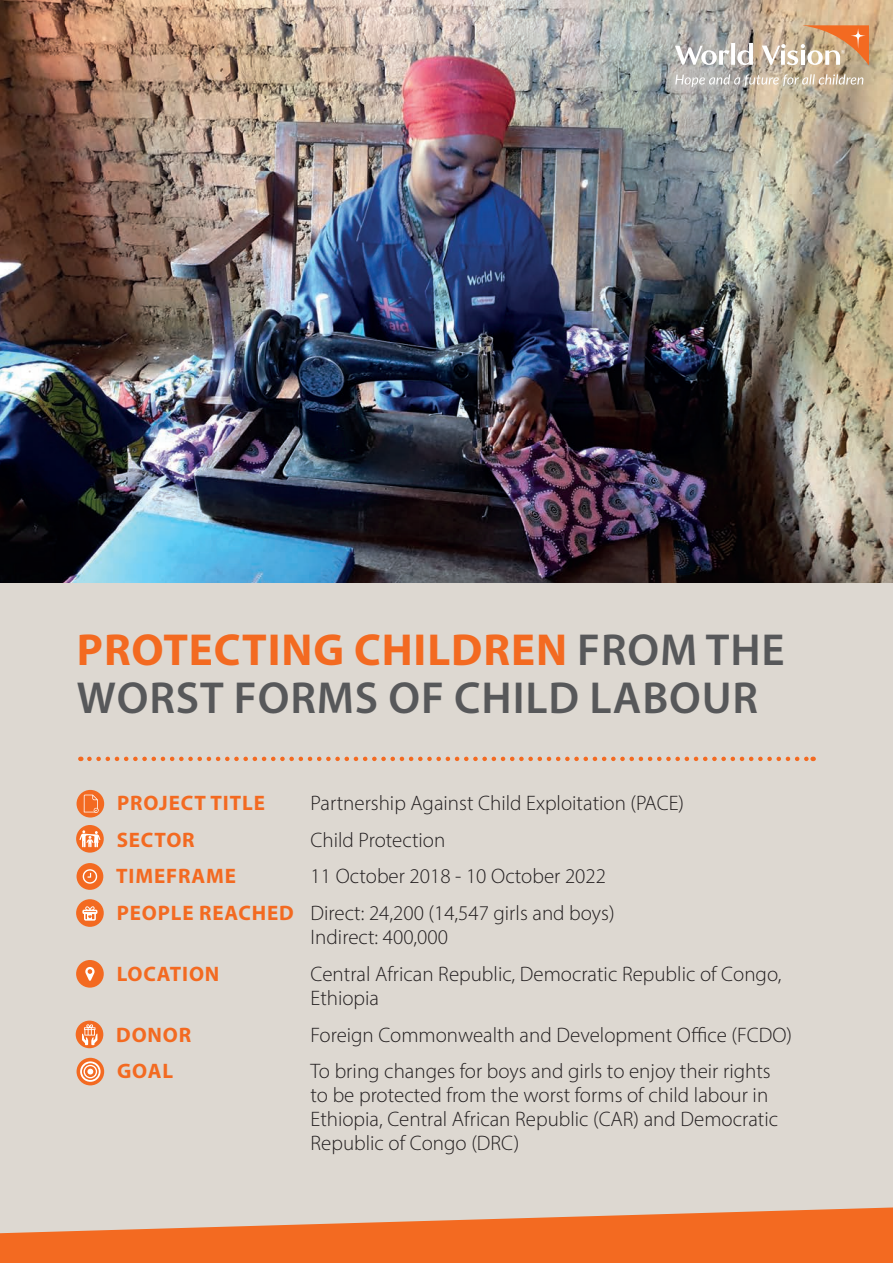
<style>
.page{position:relative;width:893px;height:1263px;background:#fff}
.page>*{position:absolute;margin:0;border:0;box-sizing:border-box;transform-origin:0 0}
.A_Head{font:600 45px/48px "Myriad Pro";letter-spacing:.02em;color:#57585a}
.t1{font:300 21px/24px "Myriad Pro";color:#231f20}
.t2{font:700 21px "Myriad Pro";letter-spacing:.04em;color:#f36a21}
.s1{font-weight:700;color:#f36a21}
</style>
<div class="page">
<div style="left:0;top:553px;width:893px;height:710px;background:#ddd8d1"></div>
<img style="left:0;top:0;width:893px;height:583px">
<svg style="left:675px;top:26px;width:194px;height:40px;background:#c8b09a"></svg>
<svg style="left:675px;top:74px;width:188px;height:13px;background:#c8beb0"></svg>
<svg style="left:0;top:1207px;width:893px;height:56px;fill:#f36a21"></svg>
<div style="left:77px;top:863px;width:26px;height:27px;background:#f36a21;border-radius:50%"></div>
<svg style="left:83px;top:869px;width:14px;height:15px"></svg>
<svg style="left:89px;top:757px;width:725px;height:4px"></svg>
<div style="left:76px;top:1020px;width:27px;height:28px;background:#f36a21;border-radius:50%"></div>
<svg style="left:82px;top:1024px;width:15px;height:21px"></svg>
<div style="left:77px;top:1058px;width:27px;height:27px;background:#f36a21;border-radius:50%"></div>
<svg style="left:80px;top:1061px;width:21px;height:21px"></svg>
<svg style="left:82px;top:1063px;width:17px;height:17px"></svg>
<svg style="left:84px;top:1065px;width:13px;height:13px"></svg>
<svg style="left:85px;top:1066px;width:11px;height:11px"></svg>
<svg style="left:87px;top:1069px;width:6px;height:5px"></svg>
<div style="left:77px;top:790px;width:27px;height:27px;background:#f36a21;border-radius:50%"></div>
<svg style="left:84px;top:795px;width:15px;height:18px"></svg>
<div style="left:76px;top:960px;width:28px;height:28px;background:#f36a21;border-radius:50%"></div>
<svg style="left:85px;top:967px;width:10px;height:14px"></svg>
<svg style="left:76px;top:825px;width:28px;height:28px"></svg>
<svg style="left:79px;top:830px;width:21px;height:17px"></svg>
<div style="left:76px;top:899px;width:28px;height:28px;background:#f36a21;border-radius:50%"></div>
<svg style="left:82px;top:906px;width:16px;height:15px"></svg>
<p class="A_Head" style="left:77px;top:625px;width:709px"><span class="s1">PROTECTING CHILDREN</span> FROM THE<br>WORST FORMS OF CHILD LABOUR</p>
<p class="t2" style="left:117px;top:789px;width:149px">PROJECT TITLE</p>
<p class="t1" style="left:311px;top:791px;width:375px">Partnership Against Child Exploitation (PACE)</p>
<p class="t2" style="left:117px;top:826px;width:79px">SECTOR</p>
<p class="t1" style="left:311px;top:827px;width:136px">Child Protection</p>
<p class="t2" style="left:116px;top:863px;width:121px">TIMEFRAME</p>
<p class="t1" style="left:311px;top:864px;width:297px">11 October 2018 - 10 October 2022</p>
<p class="t1" style="left:311px;top:901px;width:306px;text-indent:-194px"><span class="s1">PEOPLE REACHED</span> Direct: 24,200 (14,547 girls and boys)<br>Indirect: 400,000</p>
<p class="t2" style="left:117px;top:960px;width:104px">LOCATION</p>
<p class="t1" style="left:311px;top:962px;width:472px">Central African Republic, Democratic Republic of Congo,<br>Ethiopia</p>
<p class="t2" style="left:116px;top:1021px;width:77px">DONOR</p>
<p class="t1" style="left:311px;top:1022px;width:483px">Foreign Commonwealth and Development Office (FCDO)</p>
<p class="t2" style="left:117px;top:1058px;width:58px">GOAL</p>
<p class="t1" style="left:311px;top:1059px;width:469px">To bring changes for boys and girls to enjoy their rights to be protected from the worst forms of child labour in Ethiopia, Central African Republic (CAR) and Democratic Republic of Congo (DRC)</p>
</div>
